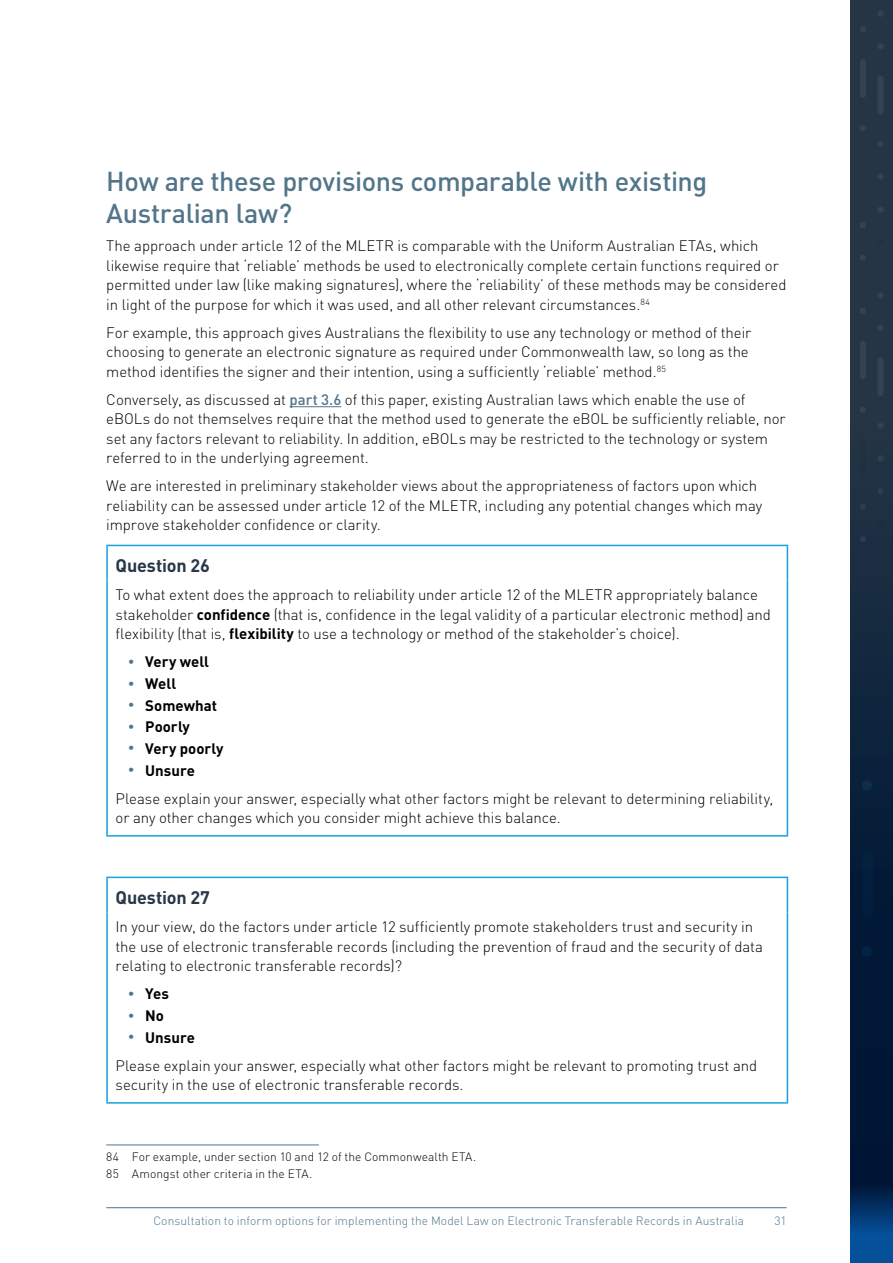
<style>
.page{position:relative;width:893px;height:1263px;background:#fff}
.page>*{position:absolute;margin:0;border:0;box-sizing:border-box;transform-origin:0 0}
.Heading_3{font:500 27px/32.4px "DINOT";letter-spacing:-.015em;color:#52758a}
.Body{font:700 18px "DINOT";letter-spacing:-.01em;color:#273747}
.Body-2{font:300 15px/19.5px "DINOT";letter-spacing:-.005em;color:#000}
.t1{font:700 15px "DINOT";color:#000}
.t2{font:300 12px "DINOT";letter-spacing:.005em;color:#50748a}
.Footnotes{font:300 12px "DINOT";letter-spacing:.005em;color:#000}
.s1{font-weight:500;color:#50748a}
.s2{font-weight:700}
.s3{font-size:12.75px;color:#50748a}
</style>
<div class="page">
<svg style="left:850px;top:0;width:43px;height:1263px;background:#132942"></svg>
<hr style="left:106px;top:1207px;width:681px;height:1px;background:#50748a">
<div style="left:862px;top:780px;width:10px;height:10px;background:#0e2d4a;border-radius:50%"></div>
<div style="left:862px;top:946px;width:10px;height:10px;background:#012345;border-radius:50%"></div>
<svg style="left:863px;top:852px;width:10px;height:66px"></svg>
<div style="left:877px;top:207px;width:7px;height:6px;background:#324353;border-radius:50%"></div>
<div style="left:877px;top:11px;width:7px;height:6px;background:#324353;border-radius:50%"></div>
<div style="left:877px;top:43px;width:7px;height:6px;background:#324353;border-radius:50%"></div>
<div style="left:877px;top:141px;width:7px;height:6px;background:#324353;border-radius:50%"></div>
<div style="left:877px;top:174px;width:7px;height:6px;background:#324353;border-radius:50%"></div>
<div style="left:877px;top:239px;width:7px;height:6px;background:#223241;border-radius:50%"></div>
<svg style="left:877px;top:76px;width:7px;height:39px"></svg>
<svg style="left:860px;top:125px;width:6px;height:6px"></svg>
<svg style="left:860px;top:157px;width:6px;height:38px"></svg>
<svg style="left:860px;top:26px;width:6px;height:6px"></svg>
<svg style="left:860px;top:222px;width:6px;height:6px"></svg>
<svg style="left:860px;top:255px;width:6px;height:6px"></svg>
<svg style="left:860px;top:59px;width:6px;height:39px"></svg>
<div style="left:877px;top:488px;width:7px;height:6px;background:#2c3f51;border-radius:50%"></div>
<div style="left:877px;top:292px;width:7px;height:6px;background:#324353;border-radius:50%"></div>
<div style="left:877px;top:325px;width:7px;height:6px;background:#324353;border-radius:50%"></div>
<div style="left:877px;top:423px;width:7px;height:6px;background:#314253;border-radius:50%"></div>
<div style="left:877px;top:455px;width:7px;height:6px;background:#2f4152;border-radius:50%"></div>
<div style="left:877px;top:520px;width:7px;height:6px;background:#1b2c3e;border-radius:50%"></div>
<svg style="left:877px;top:357px;width:7px;height:39px"></svg>
<svg style="left:860px;top:407px;width:6px;height:6px"></svg>
<svg style="left:860px;top:438px;width:6px;height:39px"></svg>
<svg style="left:860px;top:308px;width:6px;height:6px"></svg>
<div style="left:860px;top:503px;width:6px;height:7px;background:#2a3e51;border-radius:50%"></div>
<svg style="left:860px;top:536px;width:6px;height:6px"></svg>
<svg style="left:860px;top:340px;width:6px;height:39px"></svg>
<hr style="left:289px;top:406px;width:52px;height:1px;background:#50748a">
<hr style="left:106px;top:545px;width:682px;height:1px;background:#14a1de">
<hr style="left:106px;top:546px;width:2px;height:34px;background:#14a1de">
<hr style="left:787px;top:546px;width:1px;height:34px;background:#14a1de">
<hr style="left:106px;top:580px;width:2px;height:255px;background:#14a1de">
<hr style="left:787px;top:580px;width:1px;height:255px;background:#14a1de">
<hr style="left:106px;top:835px;width:682px;height:1px;background:#14a1de">
<hr style="left:106px;top:877px;width:682px;height:1px;background:#14a1de">
<hr style="left:106px;top:878px;width:2px;height:34px;background:#14a1de">
<hr style="left:787px;top:878px;width:1px;height:34px;background:#14a1de">
<hr style="left:106px;top:912px;width:2px;height:190px;background:#14a1de">
<hr style="left:787px;top:912px;width:1px;height:190px;background:#14a1de">
<hr style="left:106px;top:1102px;width:682px;height:2px;background:#14a1de">
<hr style="left:106px;top:1145px;width:213px;height:1px;background:#50748a">
<h4 class="Heading_3" style="left:106px;top:164px;width:603px">How are these provisions comparable with existing<br>Australian law?</h4>
<p class="Body-2" style="left:106px;top:236px;width:682px">The approach under article 12 of the MLETR is comparable with the Uniform Australian ETAs, which likewise require that ‘reliable’ methods be used to electronically complete certain functions required or permitted under law (like making signatures), where the ‘reliability’ of these methods may be considered in light of the purpose for which it was used, and all other relevant circumstances.<sup>84</sup></p>
<p class="Body-2" style="left:106px;top:322px;width:647px">For example, this approach gives Australians the flexibility to use any technology or method of their choosing to generate an electronic signature as required under Commonwealth law, so long as the method identifies the signer and their intention, using a sufficiently ‘reliable’ method.<sup>85</sup></p>
<p class="Body-2" style="left:106px;top:389px;width:681px">Conversely, as discussed at <span class="s1">part 3.6</span> of this paper, existing Australian laws which enable the use of eBOLs do not themselves require that the method used to generate the eBOL be sufficiently reliable, nor set any factors relevant to reliability. In addition, eBOLs may be restricted to the technology or system referred to in the underlying agreement.</p>
<p class="Body-2" style="left:106px;top:476px;width:658px">We are interested in preliminary stakeholder views about the appropriateness of factors upon which reliability can be assessed under article 12 of the MLETR, including any potential changes which may improve stakeholder confidence or clarity.</p>
<p class="Body" style="left:116px;top:554px;width:96px">Question 26</p>
<p class="Body-2" style="left:116px;top:585px;width:657px">To what extent does the approach to reliability under article 12 of the MLETR appropriately balance stakeholder <span class="s2">confidence</span> (that is, confidence in the legal validity of a particular electronic method) and flexibility (that is, <span class="s2">flexibility</span> to use a technology or method of the stakeholder’s choice).</p>
<p class="t1" style="left:128px;top:652px;width:82px"><span class="s3">•</span> Very well</p>
<p class="t1" style="left:128px;top:674px;width:49px"><span class="s3">•</span> Well</p>
<p class="t1" style="left:128px;top:695px;width:90px"><span class="s3">•</span> Somewhat</p>
<p class="t1" style="left:128px;top:717px;width:63px"><span class="s3">•</span> Poorly</p>
<p class="t1" style="left:128px;top:739px;width:97px"><span class="s3">•</span> Very poorly</p>
<p class="t1" style="left:128px;top:760px;width:68px"><span class="s3">•</span> Unsure</p>
<p class="Body-2" style="left:116px;top:788px;width:659px">Please explain your answer, especially what other factors might be relevant to determining reliability, or any other changes which you consider might achieve this balance.</p>
<p class="Body" style="left:116px;top:885px;width:96px">Question 27</p>
<p class="Body-2" style="left:116px;top:917px;width:649px">In your view, do the factors under article 12 sufficiently promote stakeholders trust and security in the use of electronic transferable records (including the prevention of fraud and the security of data relating to electronic transferable records)?</p>
<p class="t1" style="left:128px;top:984px;width:42px"><span class="s3">•</span> Yes</p>
<p class="t1" style="left:128px;top:1006px;width:37px"><span class="s3">•</span> No</p>
<p class="t1" style="left:128px;top:1027px;width:68px"><span class="s3">•</span> Unsure</p>
<p class="Body-2" style="left:116px;top:1055px;width:643px">Please explain your answer, especially what other factors might be relevant to promoting trust and security in the use of electronic transferable records.</p>
<p class="Footnotes" style="left:106px;top:1150px;width:371px">84 For example, under section 10 and 12 of the Commonwealth ETA.</p>
<p class="Footnotes" style="left:106px;top:1166px;width:208px">85 Amongst other criteria in the ETA.</p>
<p class="t2" style="left:153px;top:1213px;width:592px">Consultation to inform options for implementing the Model Law on Electronic Transferable Records in Australia</p>
<p class="t2" style="left:774px;top:1213px;width:14px">31</p>
</div>
